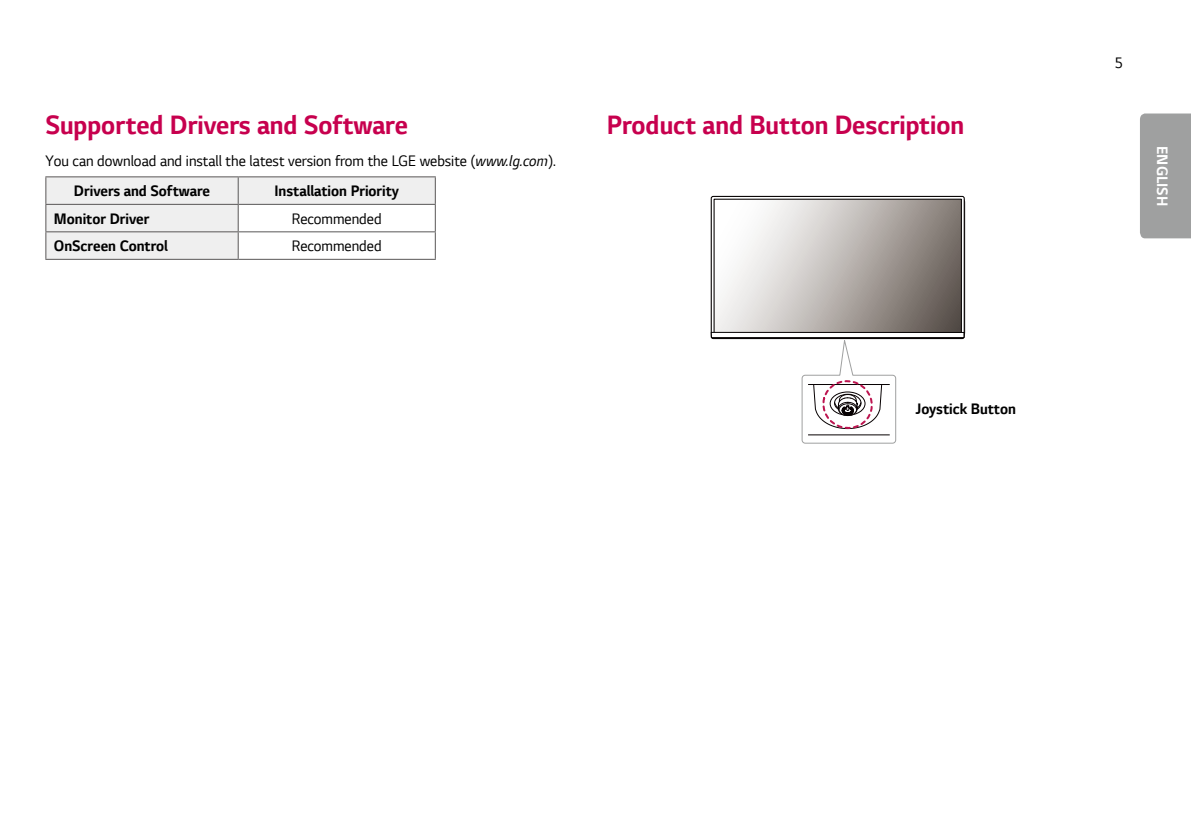
<style>
.page{position:relative;width:1191px;height:840px;background:#fff}
.page>*{position:absolute;margin:0;border:0;box-sizing:border-box;transform-origin:0 0}
.t1{font:700 28px "LG Smart";color:#c7004e;scale:.95 1}
.t2{font:16px/30.8px "LG Smart";color:#000;scale:.95 1}
.t3{font:700 16px "LG Smart";color:#000;scale:.95 1}
.t4{font:700 16px "LG Smart";color:#fff;scale:.95 1}
.s1{font-style:italic}
.s2{font-weight:700}
</style>
<div class="page">
<div style="left:1140px;top:113px;width:51px;height:125px;background:#9fa0a0"></div>
<hr style="left:45px;top:176px;width:193px;height:1px;background:#595757">
<hr style="left:238px;top:176px;width:198px;height:1px;background:#595757">
<svg style="left:45px;top:177px;width:391px;height:82px"></svg>
<hr style="left:45px;top:259px;width:193px;height:1px;background:#595757">
<hr style="left:238px;top:259px;width:198px;height:1px;background:#595757">
<svg style="left:710px;top:195px;width:256px;height:248px"></svg>
<div style="left:713px;top:198px;width:249px;height:138px;border:1px solid #040000"></div>
<div style="left:711px;top:332px;width:253px;height:5px;background:#fff"></div>
<div style="left:711px;top:332px;width:253px;height:6px;border:1px solid #040000"></div>
<h1 class="t1" style="left:45px;top:115px;width:383px">supported Drivers and software</h1>
<p class="t2" style="left:74px;top:146px;width:509px;text-indent:-29px">You can download and install the latest version from the LGE website (<span class="s1">www.lg.com</span>).<br><span class="s2">Drivers and software</span></p>
<p class="t3" style="left:274px;top:185px;width:133px">Installation priority</p>
<p class="t3" style="left:54px;top:212px;width:102px">monitor Driver</p>
<p class="t2" style="left:292px;top:204px;width:96px">Recommended</p>
<p class="t3" style="left:54px;top:240px;width:121px">onscreen Control</p>
<p class="t2" style="left:292px;top:232px;width:96px">Recommended</p>
<h1 class="t1" style="left:607px;top:114px;width:377px">product and button Description</h1>
<p class="t3" style="left:915px;top:402px;width:107px">Joystick button</p>
<p class="t2" style="left:1114px;top:49px;width:11px">5</p>
<p class="t4" style="left:1172px;top:146px;width:65px;rotate:90deg">ENGLISH</p>
</div>
